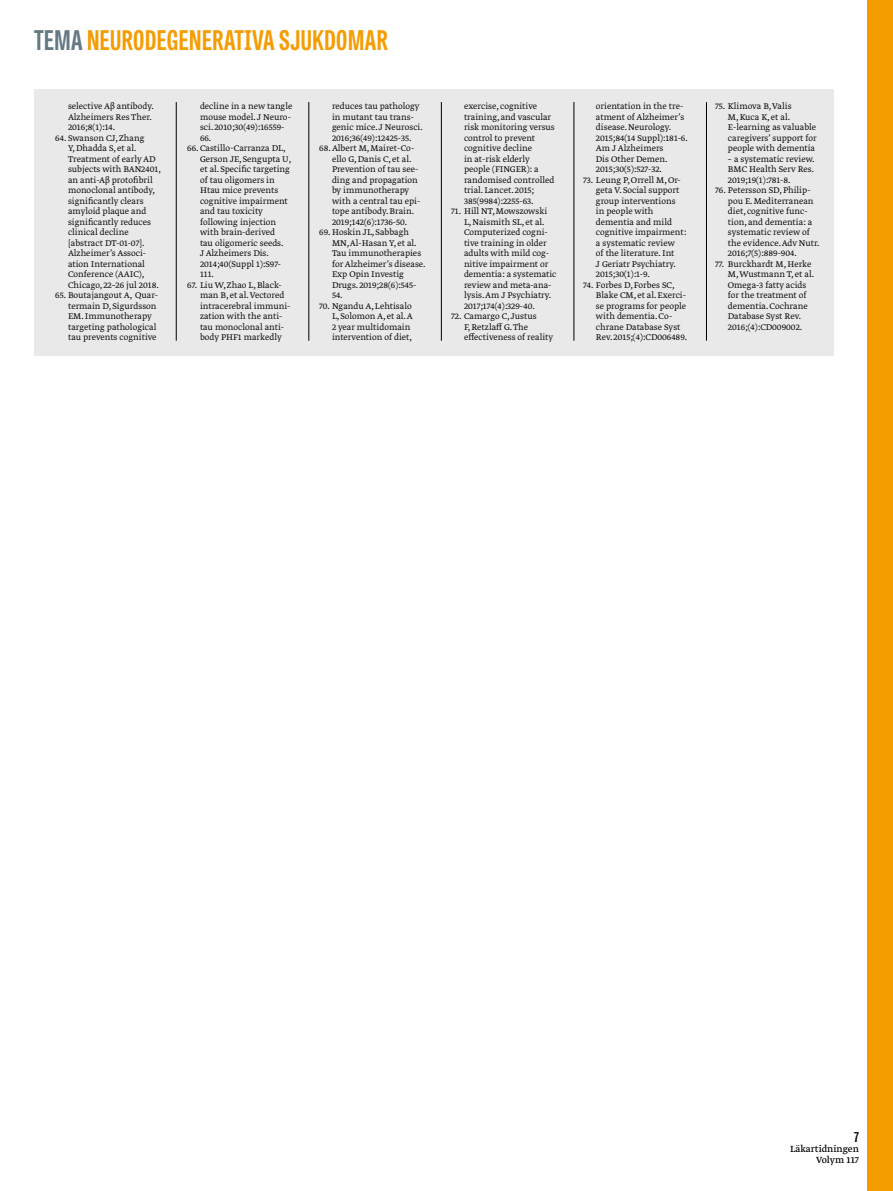
<style>
.page{position:relative;width:893px;height:1191px;background:#fff}
.page>*{position:absolute;margin:0;border:0;box-sizing:border-box;transform-origin:0 0}
.t1{font:700 27px "Tablet Gothic Compressed";letter-spacing:.02em;color:#f59c00}
.t2{font:600 13.5px "Tablet Gothic Condensed";color:#000}
.t3{font:10.5px/10.5px "Greta Text Pro";color:#000;text-align:right}
.t4{font:9.75px/10.5px "Greta Text Pro Light Min";color:#000}
.s1{color:#647984}
</style>
<div class="page">
<div style="left:867px;top:0;width:26px;height:1191px;background:#f59c00"></div>
<div style="left:34px;top:89px;width:799px;height:267px;background:#e9e9e9"></div>
<hr style="left:176px;top:102px;width:1px;height:239px;background:#000">
<hr style="left:441px;top:102px;width:1px;height:239px;background:#000">
<hr style="left:309px;top:102px;width:1px;height:239px;background:#000">
<hr style="left:574px;top:102px;width:1px;height:239px;background:#000">
<hr style="left:706px;top:102px;width:1px;height:239px;background:#000">
<h1 class="t1" style="left:34px;top:22px;width:355px"><span class="s1">TEMA</span> NEURODEGENERATIVA SJUKDOMAR</h1>
<p class="t4" style="left:68px;top:101px;width:87px">selective Aβ antibody.<br>Alzheimers Res Ther.<br>2016;8(1):14.</p>
<p class="t4" style="left:68px;top:133px;width:94px;text-indent:-13px">64. Swanson CJ, Zhang<br>Y, Dhadda S, et al.<br>Treatment of early AD subjects with BAN2401, an anti-Aβ protofibril monoclonal antibody, significantly clears amyloid plaque and significantly reduces clinical decline [abstract DT-01-07].<br>Alzheimer’s Associ&shy;ation International<br>Conference (AAIC),<br>Chicago, 22–26 jul 2018.</p>
<p class="t4" style="left:68px;top:290px;width:91px;text-indent:-13px">65. Boutajangout A, Quar&shy;termain D, Sigurdsson<br>EM. Immunotherapy targeting pathological tau prevents cognitive</p>
<p class="t4" style="left:200px;top:101px;width:94px">decline in a new tangle</p>
<p class="t4" style="left:200px;top:112px;width:93px">mouse model. J Neuro-</p>
<p class="t4" style="left:200px;top:122px;width:86px">sci. 2010;30(49):16559-</p>
<p class="t4" style="left:200px;top:133px;width:13px">66.</p>
<p class="t4" style="left:187px;top:143px;width:100px">66.Castillo-Carranza DL,</p>
<p class="t4" style="left:200px;top:154px;width:93px">Gerson JE, Sengupta U,</p>
<p class="t4" style="left:200px;top:164px;width:92px">et al. Specific targeting</p>
<p class="t4" style="left:200px;top:175px;width:76px">of tau oligomers in</p>
<p class="t4" style="left:200px;top:185px;width:80px">Htau mice prevents</p>
<p class="t4" style="left:200px;top:196px;width:89px">cognitive impairment</p>
<p class="t4" style="left:200px;top:206px;width:65px">and tau toxicity</p>
<p class="t4" style="left:200px;top:217px;width:78px">following injection</p>
<p class="t4" style="left:200px;top:227px;width:77px">with brain-derived</p>
<p class="t4" style="left:200px;top:238px;width:85px">tau oligomeric seeds.</p>
<p class="t4" style="left:200px;top:248px;width:70px">J Alzheimers Dis.</p>
<p class="t4" style="left:200px;top:259px;width:83px">2014;40(Suppl 1):S97-</p>
<p class="t4" style="left:200px;top:269px;width:15px">111.</p>
<p class="t4" style="left:200px;top:280px;width:92px;text-indent:-13px">67. Liu W, Zhao L, Black&shy;man B, et al. Vectored intracerebral immuni&shy;zation with the anti&shy;tau monoclonal anti&shy;body PHF1 markedly</p>
<p class="t4" style="left:332px;top:101px;width:89px">reduces tau pathology</p>
<p class="t4" style="left:332px;top:112px;width:83px">in mutant tau trans-</p>
<p class="t4" style="left:332px;top:122px;width:92px">genic mice. J Neurosci.</p>
<p class="t4" style="left:332px;top:133px;width:81px">2016;36(49):12425-35.</p>
<p class="t4" style="left:319px;top:143px;width:97px">68.Albert M, Mairet-Co-</p>
<p class="t4" style="left:332px;top:154px;width:81px">ello G, Danis C, et al.</p>
<p class="t4" style="left:332px;top:164px;width:88px">Prevention of tau see-</p>
<p class="t4" style="left:332px;top:175px;width:87px">ding and propagation</p>
<p class="t4" style="left:332px;top:185px;width:79px">by immunotherapy</p>
<p class="t4" style="left:332px;top:196px;width:90px">with a central tau epi-</p>
<p class="t4" style="left:332px;top:206px;width:84px">tope antibody. Brain.</p>
<p class="t4" style="left:332px;top:217px;width:77px">2019;142(6):1736-50.</p>
<p class="t4" style="left:319px;top:227px;width:91px">69.Hoskin JL, Sabbagh</p>
<p class="t4" style="left:332px;top:238px;width:86px">MN, Al-Hasan Y, et al.</p>
<p class="t4" style="left:332px;top:248px;width:91px">Tau immunotherapies</p>
<p class="t4" style="left:332px;top:259px;width:95px">for Alzheimer’s disease.</p>
<p class="t4" style="left:332px;top:269px;width:73px">Exp Opin Investig</p>
<p class="t4" style="left:332px;top:280px;width:86px">Drugs. 2019;28(6):545-</p>
<p class="t4" style="left:332px;top:290px;width:12px">54.</p>
<p class="t4" style="left:332px;top:301px;width:82px;text-indent:-13px">70. Ngandu A, Lehtisalo<br>L, Solomon A, et al. A<br>2 year multidomain intervention of diet,</p>
<p class="t4" style="left:464px;top:101px;width:92px">exercise, cognitive training, and vascular risk monitoring versus control to prevent cognitive decline<br>in at-risk elderly people (FINGER): a randomised controlled trial. Lancet. 2015;<br>385(9984):2255-63.</p>
<p class="t4" style="left:464px;top:206px;width:94px;text-indent:-13px">71. Hill NT, Mowszowski<br>L, Naismith SL, et al.<br>Computerized cogni&shy;tive training in older adults with mild cog&shy;nitive impairment or dementia: a systematic review and meta-ana&shy;lysis. Am J Psychiatry.<br>2017;174(4):329-40.</p>
<p class="t4" style="left:464px;top:311px;width:91px;text-indent:-13px">72. Camargo C, Justus<br>F, Retzlaff G. The effectiveness of reality</p>
<p class="t4" style="left:596px;top:101px;width:93px">orientation in the tre&shy;atment of Alzheimer’s disease. Neurology.<br>2015;84(14 Suppl):181-6.<br>Am J Alzheimers<br>Dis Other Demen.<br>2015;30(5):527-32.</p>
<p class="t4" style="left:596px;top:175px;width:92px;text-indent:-13px">73. Leung P, Orrell M, Or&shy;geta V. Social support group interventions in people with dementia and mild cognitive impairment: a systematic review<br>of the literature. Int<br>J Geriatr Psychiatry.<br>2015;30(1):1-9.</p>
<p class="t4" style="left:596px;top:280px;width:93px;text-indent:-13px">74. Forbes D, Forbes SC,<br>Blake CM, et al. Exerci&shy;se programs for people with dementia. Co&shy;chrane Database Syst<br>Rev. 2015;(4):CD006489.</p>
<p class="t4" style="left:728px;top:101px;width:90px;text-indent:-13px">75. Klimova B, Valis<br>M, Kuca K, et al.<br>E-learning as valuable caregivers’ support for people with dementia</p>
<p class="t4" style="left:728px;top:154px;width:88px;text-align:justify">– a systematic review.<br>BMC Health Serv Res.<br>2019;19(1):781-8.</p>
<p class="t4" style="left:728px;top:185px;width:93px;text-indent:-13px">76. Petersson SD, Philip&shy;pou E. Mediterranean diet, cognitive func&shy;tion, and dementia: a systematic review of the evidence. Adv Nutr.<br>2016;7(5):889-904.</p>
<p class="t4" style="left:728px;top:259px;width:88px;text-indent:-13px">77. Burckhardt M, Herke<br>M, Wustmann T, et al.<br>Omega-3 fatty acids for the treatment of dementia. Cochrane<br>Database Syst Rev.<br>2016;(4):CD009002.</p>
<h2 class="t2" style="left:854px;top:1127px;width:6px">7</h2>
<p class="t3" style="left:790px;top:1144px;width:70px">Läkartidningen<br>Volym 117</p>
</div>
